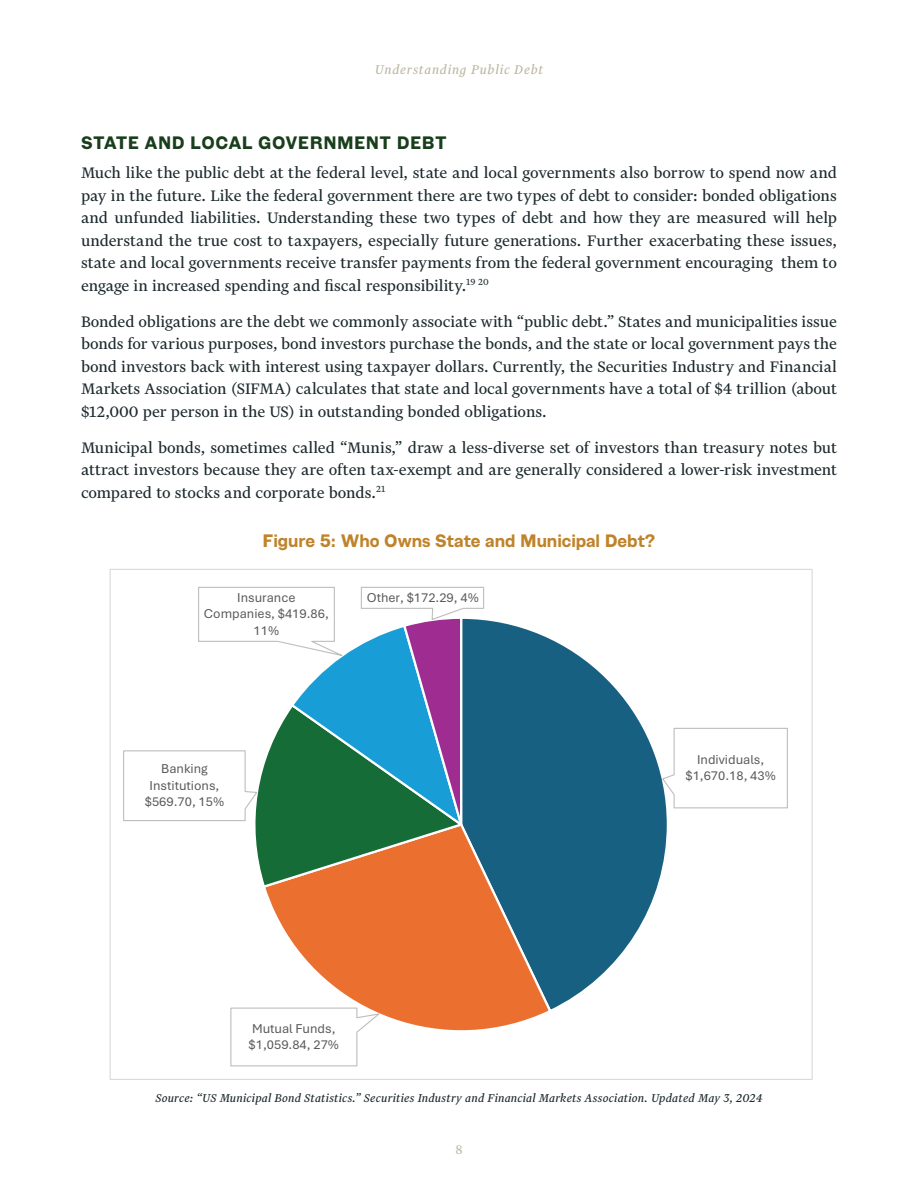
<style>
.page{position:relative;width:918px;height:1188px;background:#fff}
.page>*{position:absolute;margin:0;border:0;box-sizing:border-box;transform-origin:0 0}
.t1{font:18px/22.5px "Financier Text";letter-spacing:-.01em;color:#1c292c;text-align:justify}
.t2{font:700 18px "Figure";letter-spacing:-.005em;color:#bf832b}
.t3{font:700 18px "Figure";letter-spacing:.025em;color:#193e1c}
.t4{font:italic 15px "Financier Text";letter-spacing:.05em;color:#beb8a2}
.t5{font:15px "Financier Text";color:#beb8a2}
.t6{font:13.5px/16.5px "Aptos";color:#595959;text-align:center}
.t7{font:italic 13.5px "Financier Text";letter-spacing:.015em;color:#1c292c}
</style>
<div class="page">
<svg style="left:485px;top:620px;width:182px;height:389px"></svg>
<svg style="left:266px;top:822px;width:287px;height:209px;background:#c4805c"></svg>
<svg style="left:661px;top:727px;width:127px;height:82px"></svg>
<svg style="left:230px;top:1007px;width:153px;height:60px"></svg>
<svg style="left:123px;top:586px;width:362px;height:303px"></svg>
<p class="t4" style="left:375px;top:62px;width:170px">Understanding Public Debt</p>
<p class="t3" style="left:81px;top:131px;width:367px">STATE AND LOCAL GOVERNMENT DEBT</p>
<p class="t1" style="left:81px;top:162px;width:758px">Much like the public debt at the federal level, state and local governments also borrow to spend now and pay in the future. Like the federal government there are two types of debt to consider: bonded obligations and unfunded liabilities. Understanding these two types of debt and how they are measured will help understand the true cost to taxpayers, especially future generations. Further exacerbating these issues, state and local governments receive transfer payments from the federal government encouraging them to engage in increased spending and fiscal responsibility.<sup>19</sup> <sup>20</sup></p>
<p class="t1" style="left:81px;top:310px;width:758px">Bonded obligations are the debt we commonly associate with “public debt.” States and municipalities issue bonds for various purposes, bond investors purchase the bonds, and the state or local government pays the bond investors back with interest using taxpayer dollars. Currently, the Securities Industry and Financial Markets Association (SIFMA) calculates that state and local governments have a total of $4 trillion (about $12,000 per person in the US) in outstanding bonded obligations.</p>
<p class="t1" style="left:81px;top:436px;width:758px">Municipal bonds, sometimes called “Munis,” draw a less-diverse set of investors than treasury notes but attract investors because they are often tax-exempt and are generally considered a lower-risk investment compared to stocks and corporate bonds.<sup>21</sup></p>
<p class="t2" style="left:263px;top:529px;width:394px">Figure 5: Who Owns State and Municipal Debt?</p>
<p class="t6" style="left:204px;top:588px;width:126px">Insurance<br>Companies, $419.86,<br>11%</p>
<p class="t6" style="left:367px;top:588px;width:114px">Other, $172.29, 4%</p>
<p class="t6" style="left:145px;top:760px;width:81px">Banking<br>Institutions, $569.70, 15%</p>
<p class="t6" style="left:249px;top:1020px;width:92px;text-align:left">Mutual Funds, $1,059.84, 27%</p>
<p class="t6" style="left:686px;top:750px;width:92px">Individuals, $1,670.18, 43%</p>
<p class="t7" style="left:155px;top:1091px;width:609px">Source: “US Municipal Bond Statistics.” Securities Industry and Financial Markets Association. Updated May 3, 2024</p>
<p class="t5" style="left:455px;top:1141px;width:9px">8</p>
</div>
